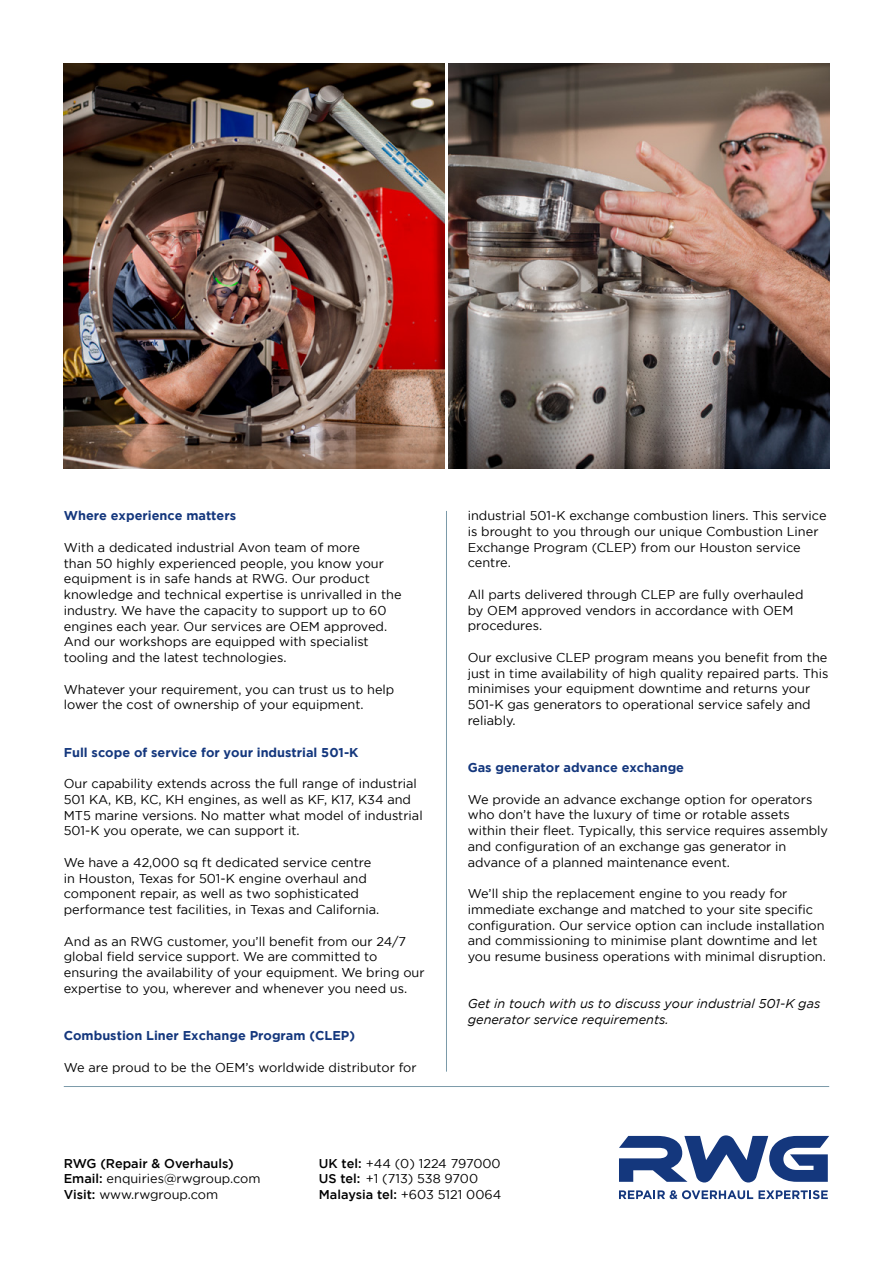
<style>
.page{position:relative;width:893px;height:1263px;background:#fff}
.page>*{position:absolute;margin:0;border:0;box-sizing:border-box;transform-origin:0 0}
.t1{font:12.75px/15.8px "Gotham";color:#000}
.t2{font:700 12.75px "Gotham";color:#14377d}
.t3{font:italic 12.75px/15.8px "Gotham";color:#000}
.s1{font-weight:500}
</style>
<div class="page">
<svg style="left:619px;top:1135px;width:210px;height:47px"></svg>
<svg style="left:619px;top:1190px;width:209px;height:9px"></svg>
<hr style="left:446px;top:511px;width:1px;height:560px;background:#7b9aa9">
<hr style="left:64px;top:1086px;width:765px;height:1px;background:#7b9aa9">
<img style="left:449px;top:64px;width:380px;height:404px">
<img style="left:64px;top:64px;width:380px;height:404px">
<p class="t2" style="left:64px;top:508px;width:174px">Where experience matters</p>
<p class="t1" style="left:64px;top:539px;width:339px">With a dedicated industrial Avon team of more<br>than 50 highly experienced people, you know your equipment is in safe hands at RWG. Our product knowledge and technical expertise is unrivalled in the industry. We have the capacity to support up to 60 engines each year. Our services are OEM approved.<br>And our workshops are equipped with specialist tooling and the latest technologies.</p>
<p class="t1" style="left:64px;top:681px;width:332px">Whatever your requirement, you can trust us to help lower the cost of ownership of your equipment.</p>
<p class="t2" style="left:64px;top:745px;width:296px">Full scope of service for your industrial 501-K</p>
<p class="t1" style="left:64px;top:775px;width:360px">Our capability extends across the full range of industrial 501 KA, KB, KC, KH engines, as well as KF, K17, K34 and MT5 marine versions. No matter what model of industrial 501-K you operate, we can support it.</p>
<p class="t1" style="left:64px;top:854px;width:317px">We have a 42,000 sq ft dedicated service centre in Houston, Texas for 501-K engine overhaul and component repair, as well as two sophisticated performance test facilities, in Texas and California.</p>
<p class="t1" style="left:64px;top:933px;width:362px">And as an RWG customer, you’ll benefit from our 24/7 global field service support. We are committed to ensuring the availability of your equipment. We bring our expertise to you, wherever and whenever you need us.</p>
<p class="t2" style="left:64px;top:1028px;width:293px">Combustion Liner Exchange Program (CLEP)</p>
<p class="t1" style="left:64px;top:1059px;width:354px">We are proud to be the OEM’s worldwide distributor for</p>
<p class="t1" style="left:468px;top:508px;width:360px">industrial 501-K exchange combustion liners. This service is brought to you through our unique Combustion Liner Exchange Program (CLEP) from our Houston service centre.</p>
<p class="t1" style="left:468px;top:586px;width:337px">All parts delivered through CLEP are fully overhauled by OEM approved vendors in accordance with OEM procedures.</p>
<p class="t1" style="left:468px;top:649px;width:362px">Our exclusive CLEP program means you benefit from the just in time availability of high quality repaired parts. This minimises your equipment downtime and returns your 501-K gas generators to operational service safely and reliably.</p>
<p class="t2" style="left:468px;top:760px;width:218px">Gas generator advance exchange</p>
<p class="t1" style="left:468px;top:791px;width:362px">We provide an advance exchange option for operators who don’t have the luxury of time or rotable assets within their fleet. Typically, this service requires assembly and configuration of an exchange gas generator in advance of a planned maintenance event.</p>
<p class="t1" style="left:468px;top:886px;width:360px">We’ll ship the replacement engine to you ready for immediate exchange and matched to your site specific configuration. Our service option can include installation and commissioning to minimise plant downtime and let you resume business operations with minimal disruption.</p>
<p class="t3" style="left:468px;top:996px;width:354px">Get in touch with us to discuss your industrial 501-K gas generator service requirements.</p>
<p class="t1" style="left:64px;top:1155px;width:198px"><span class="s1">RWG (Repair &amp; Overhauls)<br>Email:</span> enquiries@rwgroup.com<br><span class="s1">Visit:</span> www.rwgroup.com</p>
<p class="t1" style="left:319px;top:1155px;width:184px"><span class="s1">UK tel:</span> +44 (0) 1224 797000<br><span class="s1">US tel:</span> +1 (713) 538 9700<br><span class="s1">Malaysia tel:</span> +603 5121 0064</p>
</div>
